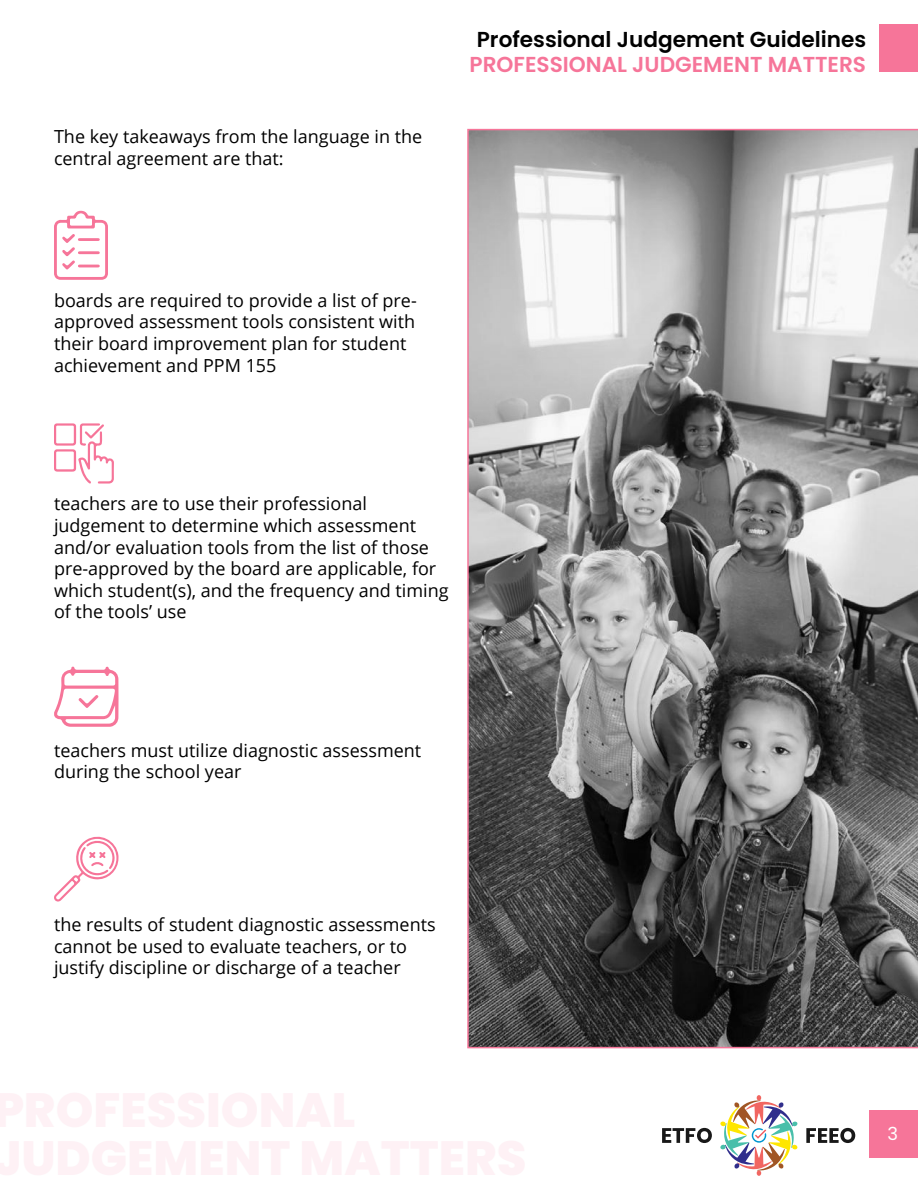
<style>
.page{position:relative;width:918px;height:1188px;background:#fff}
.page>*{position:absolute;margin:0;border:0;box-sizing:border-box;transform-origin:0 0}
.t1{font:600 21.6px "Poppins";color:#000}
.t2{font:600 21.6px "Poppins";color:#f67599}
.t3{font:18px/21.6px "Open Sans";color:#000}
.t4{font:18px "Poppins";color:#fff}
</style>
<div class="page">
<div style="left:870px;top:1110px;width:48px;height:48px;background:#f67599"></div>
<svg style="left:662px;top:1128px;width:50px;height:15px"></svg>
<svg style="left:806px;top:1128px;width:49px;height:15px"></svg>
<svg style="left:720px;top:1095px;width:78px;height:81px"></svg>
<div style="left:880px;top:24px;width:38px;height:48px;background:#f67599"></div>
<svg style="left:467px;top:129px;width:451px;height:919px;background:#838383"></svg>
<svg style="left:54px;top:211px;width:54px;height:69px"></svg>
<svg style="left:54px;top:423px;width:60px;height:61px"></svg>
<svg style="left:54px;top:667px;width:65px;height:60px"></svg>
<svg style="left:54px;top:836px;width:65px;height:66px"></svg>
<p class="t3" style="left:54px;top:126px;width:370px">The key takeaways from the language in the central agreement are that:</p>
<p class="t3" style="left:54px;top:289px;width:364px">boards are required to provide a list of pre&shy;approved assessment tools consistent with their board improvement plan for student achievement and PPM 155</p>
<p class="t1" style="left:477px;top:27px;width:391px">Professional Judgement Guidelines</p>
<p class="t2" style="left:470px;top:52px;width:398px">PROFESSIONAL JUDGEMENT MATTERS</p>
<p class="t3" style="left:54px;top:493px;width:396px">teachers are to use their professional judgement to determine which assessment and/or evaluation tools from the list of those pre-approved by the board are applicable, for which student(s), and the frequency and timing of the tools’ use</p>
<p class="t3" style="left:54px;top:739px;width:369px">teachers must utilize diagnostic assessment during the school year</p>
<p class="t3" style="left:54px;top:913px;width:383px">the results of student diagnostic assessments cannot be used to evaluate teachers, or to justify discipline or discharge of a teacher</p>
<p class="t4" style="left:888px;top:1124px;width:12px">3</p>
</div>
